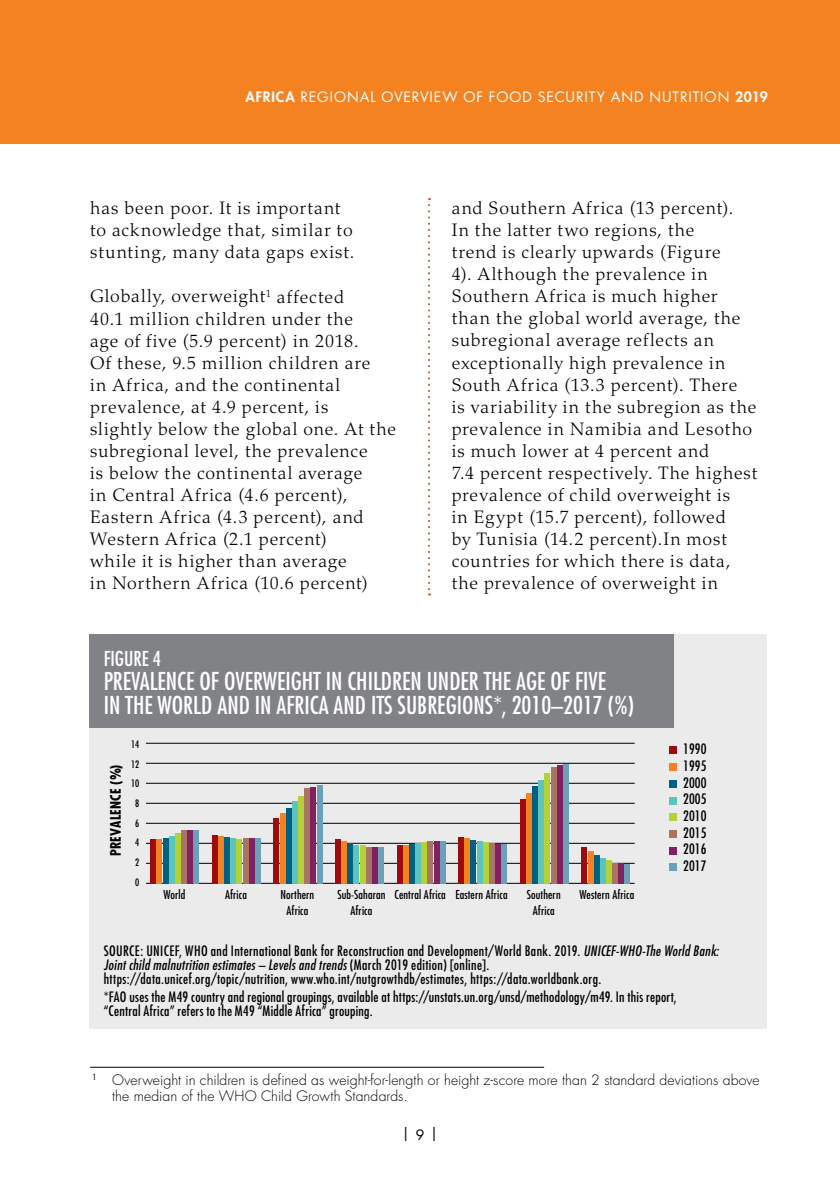
<style>
.page{position:relative;width:840px;height:1191px;background:#fff}
.page>*{position:absolute;margin:0;border:0;box-sizing:border-box;transform-origin:0 0}
.t1{font:condensed 24px/24px "Futura Std";color:#fff}
.t2{font:condensed 20px "Futura Std";color:#fff}
.t3{font:300 18px/22px "Palatino LT Std";letter-spacing:.05em;color:#000}
.t4{font:condensed 14px/16.8px "Futura Std";letter-spacing:.025em;color:#000}
.t5{font:300 14px/16px "Futura Std";letter-spacing:.005em;color:#000}
.t6{font:14px "Futura Std";letter-spacing:.065em;color:#fff}
.t7{font:700 condensed 14px "Futura Std";letter-spacing:.02em;color:#000}
.t8{font:14px "Futura Std";color:#000}
.t9{font:condensed 12px/16px "Futura Std";letter-spacing:.01em;color:#000;text-align:center}
.t10{font:condensed 10px/19.6px "Futura Std";color:#000;text-align:center}
.s1{font-weight:800}
.s2{font-style:italic}
</style>
<div class="page">
<div style="left:0;top:0;width:839px;height:144px;background:#f58220"></div>
<svg style="left:428px;top:198px;width:2px;height:397px"></svg>
<hr style="left:90px;top:1067px;width:454px;height:1px;background:#000">
<div style="left:89px;top:634px;width:677px;height:395px;background:#ebebec"></div>
<div style="left:89px;top:634px;width:584px;height:94px;background:#808285"></div>
<hr style="left:146px;top:883px;width:488px;height:1px;background:#000">
<hr style="left:146px;top:863px;width:488px;height:1px;background:#000">
<hr style="left:146px;top:823px;width:488px;height:1px;background:#000">
<hr style="left:146px;top:803px;width:488px;height:1px;background:#000">
<hr style="left:146px;top:783px;width:488px;height:1px;background:#000">
<hr style="left:146px;top:743px;width:488px;height:1px;background:#000">
<hr style="left:146px;top:843px;width:488px;height:1px;background:#000">
<div style="left:669px;top:746px;width:7px;height:8px;background:#9e0b0f"></div>
<div style="left:669px;top:763px;width:7px;height:8px;background:#f58220"></div>
<div style="left:669px;top:780px;width:7px;height:7px;background:#00607f"></div>
<div style="left:669px;top:796px;width:7px;height:8px;background:#5bc4bf"></div>
<div style="left:669px;top:813px;width:7px;height:8px;background:#b3d235"></div>
<div style="left:669px;top:830px;width:7px;height:7px;background:#a87562"></div>
<div style="left:669px;top:847px;width:7px;height:7px;background:#812160"></div>
<div style="left:669px;top:863px;width:7px;height:8px;background:#6aa1b8"></div>
<hr style="left:146px;top:763px;width:488px;height:1px;background:#000">
<div style="left:193px;top:829px;width:6px;height:54px;background:#6aa1b8"></div>
<div style="left:255px;top:838px;width:5px;height:45px;background:#6aa1b8"></div>
<div style="left:316px;top:785px;width:6px;height:98px;background:#6aa1b8"></div>
<div style="left:378px;top:847px;width:5px;height:36px;background:#6aa1b8"></div>
<div style="left:440px;top:840px;width:5px;height:43px;background:#6aa1b8"></div>
<div style="left:501px;top:843px;width:5px;height:40px;background:#6aa1b8"></div>
<div style="left:563px;top:764px;width:5px;height:119px;background:#6aa1b8"></div>
<div style="left:624px;top:864px;width:5px;height:19px;background:#6aa1b8"></div>
<div style="left:187px;top:829px;width:6px;height:54px;background:#812160"></div>
<div style="left:249px;top:838px;width:5px;height:45px;background:#812160"></div>
<div style="left:310px;top:787px;width:6px;height:96px;background:#812160"></div>
<div style="left:372px;top:847px;width:5px;height:36px;background:#812160"></div>
<div style="left:433px;top:840px;width:6px;height:43px;background:#812160"></div>
<div style="left:495px;top:843px;width:5px;height:40px;background:#812160"></div>
<div style="left:556px;top:765px;width:6px;height:118px;background:#812160"></div>
<div style="left:618px;top:863px;width:5px;height:20px;background:#812160"></div>
<div style="left:181px;top:830px;width:5px;height:53px;background:#a87562"></div>
<div style="left:243px;top:838px;width:5px;height:45px;background:#a87562"></div>
<div style="left:304px;top:788px;width:6px;height:95px;background:#a87562"></div>
<div style="left:366px;top:847px;width:5px;height:36px;background:#a87562"></div>
<div style="left:427px;top:840px;width:6px;height:43px;background:#a87562"></div>
<div style="left:489px;top:842px;width:5px;height:41px;background:#a87562"></div>
<div style="left:550px;top:766px;width:6px;height:117px;background:#a87562"></div>
<div style="left:612px;top:863px;width:5px;height:20px;background:#a87562"></div>
<div style="left:175px;top:833px;width:5px;height:50px;background:#b3d235"></div>
<div style="left:237px;top:839px;width:5px;height:44px;background:#b3d235"></div>
<div style="left:298px;top:795px;width:5px;height:88px;background:#b3d235"></div>
<div style="left:360px;top:845px;width:5px;height:38px;background:#b3d235"></div>
<div style="left:421px;top:841px;width:5px;height:42px;background:#b3d235"></div>
<div style="left:483px;top:841px;width:5px;height:42px;background:#b3d235"></div>
<div style="left:544px;top:773px;width:5px;height:110px;background:#b3d235"></div>
<div style="left:606px;top:860px;width:5px;height:23px;background:#b3d235"></div>
<div style="left:169px;top:836px;width:5px;height:47px;background:#5bc4bf"></div>
<div style="left:230px;top:838px;width:6px;height:45px;background:#5bc4bf"></div>
<div style="left:292px;top:801px;width:5px;height:82px;background:#5bc4bf"></div>
<div style="left:353px;top:844px;width:6px;height:39px;background:#5bc4bf"></div>
<div style="left:415px;top:842px;width:5px;height:41px;background:#5bc4bf"></div>
<div style="left:476px;top:840px;width:6px;height:43px;background:#5bc4bf"></div>
<div style="left:538px;top:780px;width:5px;height:103px;background:#5bc4bf"></div>
<div style="left:599px;top:857px;width:6px;height:26px;background:#5bc4bf"></div>
<div style="left:163px;top:838px;width:5px;height:45px;background:#00607f"></div>
<div style="left:224px;top:837px;width:6px;height:46px;background:#00607f"></div>
<div style="left:286px;top:808px;width:5px;height:75px;background:#00607f"></div>
<div style="left:347px;top:842px;width:6px;height:41px;background:#00607f"></div>
<div style="left:409px;top:843px;width:5px;height:40px;background:#00607f"></div>
<div style="left:470px;top:840px;width:6px;height:43px;background:#00607f"></div>
<div style="left:532px;top:786px;width:5px;height:97px;background:#00607f"></div>
<div style="left:593px;top:855px;width:6px;height:28px;background:#00607f"></div>
<div style="left:157px;top:839px;width:5px;height:44px;background:#f58220"></div>
<div style="left:218px;top:836px;width:5px;height:47px;background:#f58220"></div>
<div style="left:280px;top:812px;width:5px;height:71px;background:#f58220"></div>
<div style="left:341px;top:840px;width:5px;height:43px;background:#f58220"></div>
<div style="left:403px;top:844px;width:5px;height:39px;background:#f58220"></div>
<div style="left:464px;top:838px;width:5px;height:45px;background:#f58220"></div>
<div style="left:526px;top:793px;width:5px;height:90px;background:#f58220"></div>
<div style="left:587px;top:851px;width:6px;height:32px;background:#f58220"></div>
<div style="left:150px;top:839px;width:6px;height:44px;background:#9e0b0f"></div>
<div style="left:212px;top:835px;width:5px;height:48px;background:#9e0b0f"></div>
<div style="left:273px;top:818px;width:6px;height:65px;background:#9e0b0f"></div>
<div style="left:335px;top:839px;width:5px;height:44px;background:#9e0b0f"></div>
<div style="left:396px;top:845px;width:6px;height:38px;background:#9e0b0f"></div>
<div style="left:458px;top:837px;width:5px;height:46px;background:#9e0b0f"></div>
<div style="left:519px;top:798px;width:6px;height:85px;background:#9e0b0f"></div>
<div style="left:581px;top:847px;width:5px;height:36px;background:#9e0b0f"></div>
<p class="t6" style="left:245px;top:88px;width:523px"><span class="s1">AFRICA</span> REGIONAL OVERVIEW OF FOOD SECURITY AND NUTRITION <span class="s1">2019</span></p>
<p class="t3" style="left:90px;top:198px;width:265px">has been poor. It is important to acknowledge that, similar to stunting, many data gaps exist.</p>
<p class="t3" style="left:90px;top:286px;width:307px">Globally, overweight<sup>1</sup> affected<br>40.1 million children under the<br>age of five (5.9 percent) in 2018.<br>Of these, 9.5 million children are<br>in Africa, and the continental prevalence, at 4.9 percent, is<br>slightly below the global one. At the subregional level, the prevalence<br>is below the continental average<br>in Central Africa (4.6 percent),<br>Eastern Africa (4.3 percent), and<br>Western Africa (2.1 percent)<br>while it is higher than average<br>in Northern Africa (10.6 percent)</p>
<p class="t3" style="left:451px;top:198px;width:307px">and Southern Africa (13 percent).<br>In the latter two regions, the<br>trend is clearly upwards (Figure<br>4). Although the prevalence in Southern Africa is much higher than the global world average, the subregional average reflects an exceptionally high prevalence in South Africa (13.3 percent). There<br>is variability in the subregion as the prevalence in Namibia and Lesotho is much lower at 4 percent and<br>7.4 percent respectively. The highest prevalence of child overweight is<br>in Egypt (15.7 percent), followed<br>by Tunisia (14.2 percent).In most countries for which there is data, the prevalence of overweight in</p>
<p class="t2" style="left:104px;top:646px;width:59px">FIGURE 4</p>
<h1 class="t1" style="left:104px;top:668px;width:531px">PREVALENCE OF OVERWEIGHT IN CHILDREN UNDER THE AGE OF FIVE<br>IN THE WORLD AND IN AFRICA AND ITS SUBREGIONS*, 2010–2017 (%)</h1>
<p class="t7" style="left:107px;top:856px;width:93px;rotate:-90deg">PREVALENCE (%)</p>
<p class="t10" style="left:131px;top:734px;width:10px">14<br>12<br>10<br>8<br>6<br>4<br>2<br>0</p>
<p class="t9" style="left:163px;top:886px;width:23px">World</p>
<p class="t9" style="left:225px;top:886px;width:23px">Africa</p>
<p class="t9" style="left:280px;top:886px;width:35px">Northern<br>Africa</p>
<p class="t9" style="left:337px;top:886px;width:50px">Sub-Saharan<br>Africa</p>
<p class="t9" style="left:394px;top:886px;width:115px">Central Africa Eastern Africa</p>
<p class="t9" style="left:526px;top:886px;width:35px">Southern<br>Africa</p>
<p class="t9" style="left:579px;top:886px;width:56px">Western Africa</p>
<p class="t4" style="left:682px;top:740px;width:25px;text-align:justify">1990<br>1995<br>2000<br>2005<br>2010<br>2015<br>2016<br>2017</p>
<p class="t4" style="left:104px;top:943px;width:616px;line-height:14px">SOURCE: UNICEF, WHO and International Bank for Reconstruction and Development/World Bank. 2019. <span class="s2">UNICEF-WHO-The World Bank:<br>Joint child malnutrition estimates – Levels and trends</span> (March 2019 edition) [online].<br>https://data.unicef.org/topic/nutrition, www.who.int/nutgrowthdb/estimates, https://data.worldbank.org.</p>
<p class="t4" style="left:104px;top:990px;width:574px;line-height:14px">*FAO uses the M49 country and regional groupings, available at https://unstats.un.org/unsd/methodology/m49. In this report, “Central Africa” refers to the M49 “Middle Africa” grouping.</p>
<p class="t5" style="left:112px;top:1072px;width:648px;text-indent:-20px"><sup>1</sup> Overweight in children is defined as weight-for-length or height z-score more than 2 standard deviations above the median of the WHO Child Growth Standards.</p>
<p class="t8" style="left:402px;top:1123px;width:38px">| 9 |</p>
</div>
